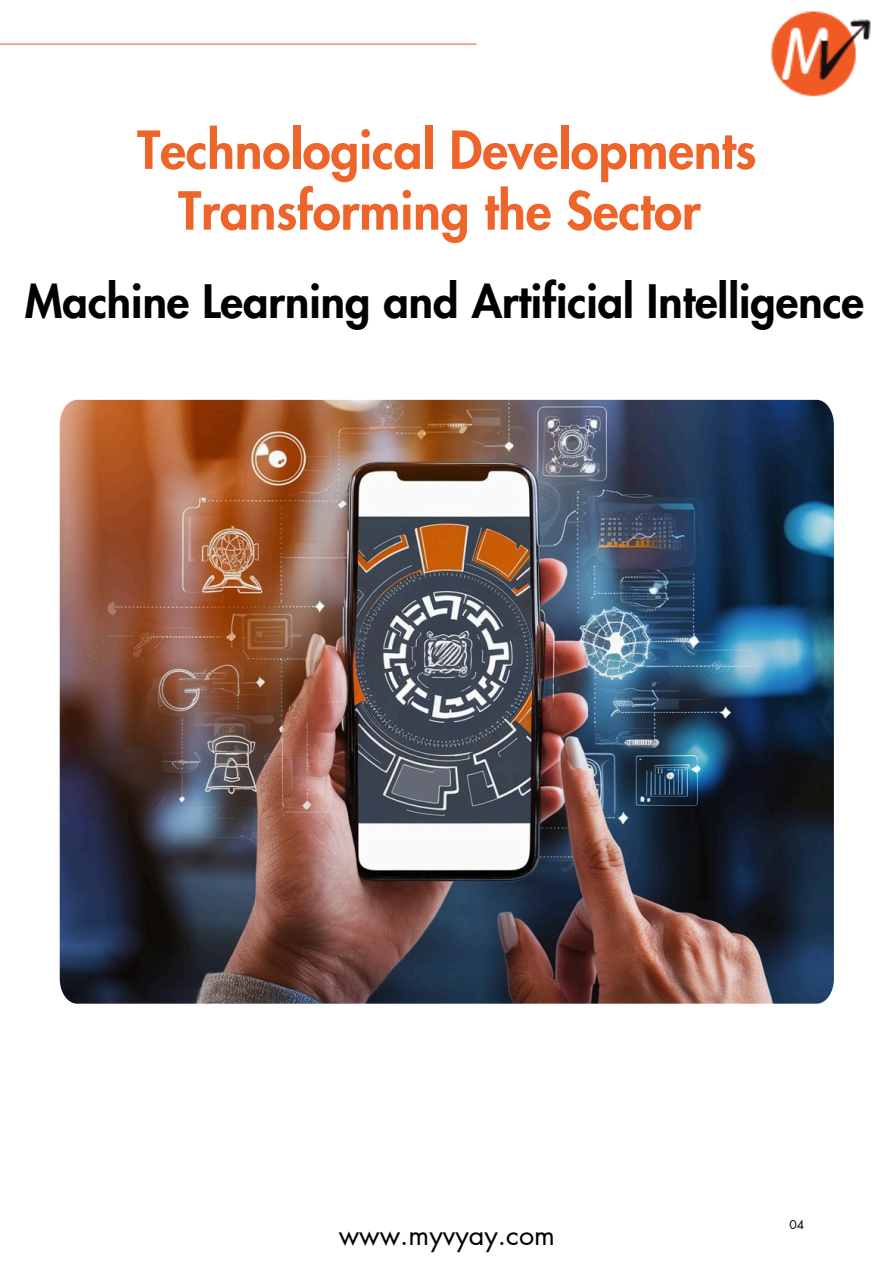
<style>
.page{position:relative;width:894px;height:1264px;background:#fff}
.page>*{position:absolute;margin:0;border:0;box-sizing:border-box;transform-origin:0 0}
.t1{font:800 51px/60.8px "Futura LT Pro";color:#ed652b;text-align:center}
.t2{font:800 45px "Futura LT Pro";color:#010101}
.t3{font:27px "Futura LT Pro";color:#000}
.t4{font:12px "Futura LT Pro";color:#000}
</style>
<div class="page">
<hr style="left:0;top:44px;width:476px;height:1px;background:#ed652b">
<img style="left:60px;top:400px;width:773px;height:603px">
<img style="left:771px;top:11px;width:98px;height:86px">
<p class="t1" style="left:137px;top:122px;width:620px">Technological Developments<br>Transforming the Sector</p>
<p class="t2" style="left:25px;top:281px;width:840px">Machine Learning and Artificial Intelligence</p>
<h2 class="t3" style="left:338px;top:1223px;width:218px">www.myvyay.com</h2>
<h1 class="t4" style="left:789px;top:1219px;width:16px">04</h1>
</div>
